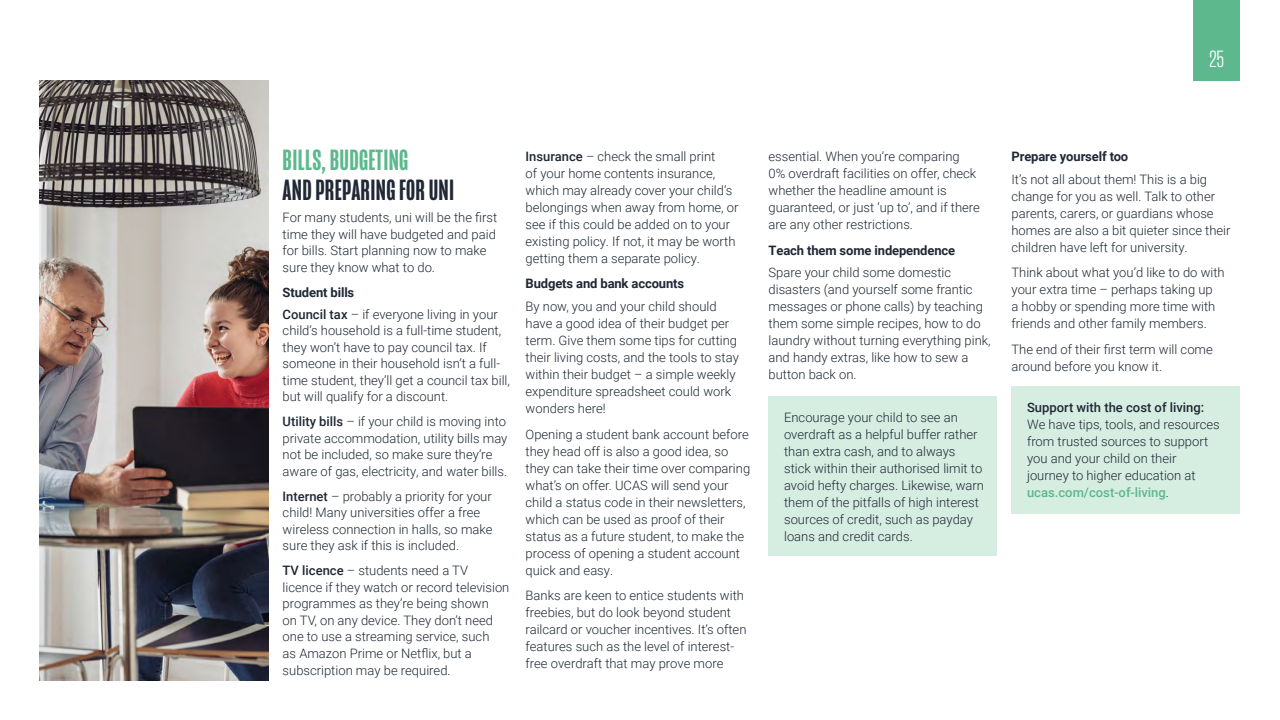
<style>
.page{position:relative;width:1280px;height:720px;background:#fff}
.page>*{position:absolute;margin:0;border:0;box-sizing:border-box;transform-origin:0 0}
.t1{font:500 30px "Mongoose";letter-spacing:.01em;color:#1f2834}
.t2{font:500 30px "Mongoose";letter-spacing:.01em;color:#5db88d}
.t3{font:300 24.1px "Mongoose";color:#fff}
.t4{font:300 13px/17px "Roboto";color:#1f2834}
.t5{font:700 13px "Roboto";letter-spacing:-.01em;color:#1f2834}
.t6{font:500 13px "Roboto";color:#1f2834}
.s1{font-weight:700}
.s2{font-weight:500}
.s3{font-weight:500;color:#5db88d}
</style>
<div class="page">
<div style="left:769px;top:396px;width:228px;height:160px;background:#d6ede2"></div>
<img style="left:40px;top:81px;width:228px;height:599px">
<div style="left:1012px;top:386px;width:228px;height:128px;background:#d6ede2"></div>
<div style="left:1193px;top:0;width:47px;height:81px;background:#5db88d"></div>
<h2 class="t3" style="left:1210px;top:45px;width:16px">25</h2>
<h1 class="t2" style="left:283px;top:143px;width:127px">BILLS, BUDGETING</h1>
<h1 class="t1" style="left:283px;top:173px;width:173px">AND PREPARING FOR UNI</h1>
<p class="t4" style="left:283px;top:209px;width:216px;line-height:16.5px">For many students, uni will be the first time they will have budgeted and paid for bills. Start planning now to make sure they know what to do.</p>
<p class="t4" style="left:283px;top:280px;width:217px;line-height:22.2px"><span class="s1">Student bills<br></span><span class="s2">Council tax</span> – if everyone living in your</p>
<p class="t4" style="left:283px;top:322px;width:229px;line-height:16.5px">child’s household is a full-time student, they won’t have to pay council tax. If someone in their household isn’t a full&shy;time student, they’ll get a council tax bill, but will qualify for a discount.</p>
<p class="t4" style="left:283px;top:413px;width:226px;line-height:16.5px"><span class="s2">Utility bills</span> – if your child is moving into private accommodation, utility bills may not be included, so make sure they’re aware of gas, electricity, and water bills.</p>
<p class="t4" style="left:283px;top:487px;width:212px;line-height:16.5px"><span class="s2">Internet</span> – probably a priority for your child! Many universities offer a free wireless connection in halls, so make sure they ask if this is included.</p>
<p class="t4" style="left:283px;top:562px;width:228px;line-height:16.6px"><span class="s2">TV licence</span> – students need a TV licence if they watch or record television programmes as they’re being shown<br>on TV, on any device. They don’t need one to use a streaming service, such<br>as Amazon Prime or Netflix, but a subscription may be required.</p>
<p class="t4" style="left:526px;top:147px;width:214px"><span class="s2">Insurance</span> – check the small print<br>of your home contents insurance, which may already cover your child’s belongings when away from home, or see if this could be added on to your existing policy. If not, it may be worth getting them a separate policy.</p>
<p class="t5" style="left:526px;top:275px;width:160px">Budgets and bank accounts</p>
<p class="t4" style="left:526px;top:298px;width:215px">By now, you and your child should have a good idea of their budget per term. Give them some tips for cutting their living costs, and the tools to stay within their budget – a simple weekly expenditure spreadsheet could work wonders here!</p>
<p class="t4" style="left:526px;top:425px;width:226px">Opening a student bank account before they head off is also a good idea, so they can take their time over comparing what’s on offer. UCAS will send your child a status code in their newsletters, which can be used as proof of their status as a future student, to make the process of opening a student account quick and easy.</p>
<p class="t4" style="left:526px;top:587px;width:222px">Banks are keen to entice students with freebies, but do look beyond student railcard or voucher incentives. It’s often features such as the level of interest&shy;free overdraft that may prove more</p>
<p class="t4" style="left:769px;top:147px;width:213px">essential. When you’re comparing<br>0% overdraft facilities on offer, check whether the headline amount is guaranteed, or just ‘up to’, and if there are any other restrictions.</p>
<p class="t5" style="left:769px;top:241px;width:188px">Teach them some independence</p>
<p class="t4" style="left:769px;top:264px;width:224px">Spare your child some domestic disasters (and yourself some frantic messages or phone calls) by teaching them some simple recipes, how to do laundry without turning everything pink, and handy extras, like how to sew a button back on.</p>
<p class="t4" style="left:784px;top:408px;width:202px">Encourage your child to see an overdraft as a helpful buffer rather than extra cash, and to always stick within their authorised limit to avoid hefty charges. Likewise, warn them of the pitfalls of high interest sources of credit, such as payday loans and credit cards.</p>
<p class="t5" style="left:1012px;top:147px;width:118px">Prepare yourself too</p>
<p class="t4" style="left:1012px;top:170px;width:221px">It’s not all about them! This is a big change for you as well. Talk to other parents, carers, or guardians whose homes are also a bit quieter since their children have left for university.</p>
<p class="t4" style="left:1012px;top:264px;width:215px">Think about what you’d like to do with your extra time – perhaps taking up<br>a hobby or spending more time with friends and other family members.</p>
<p class="t4" style="left:1012px;top:340px;width:203px">The end of their first term will come around before you know it.</p>
<p class="t6" style="left:1027px;top:398px;width:179px">Support with the cost of living:</p>
<p class="t4" style="left:1027px;top:415px;width:194px">We have tips, tools, and resources from trusted sources to support you and your child on their journey to higher education at <span class="s3">ucas.com/cost-of-living</span>.</p>
</div>
